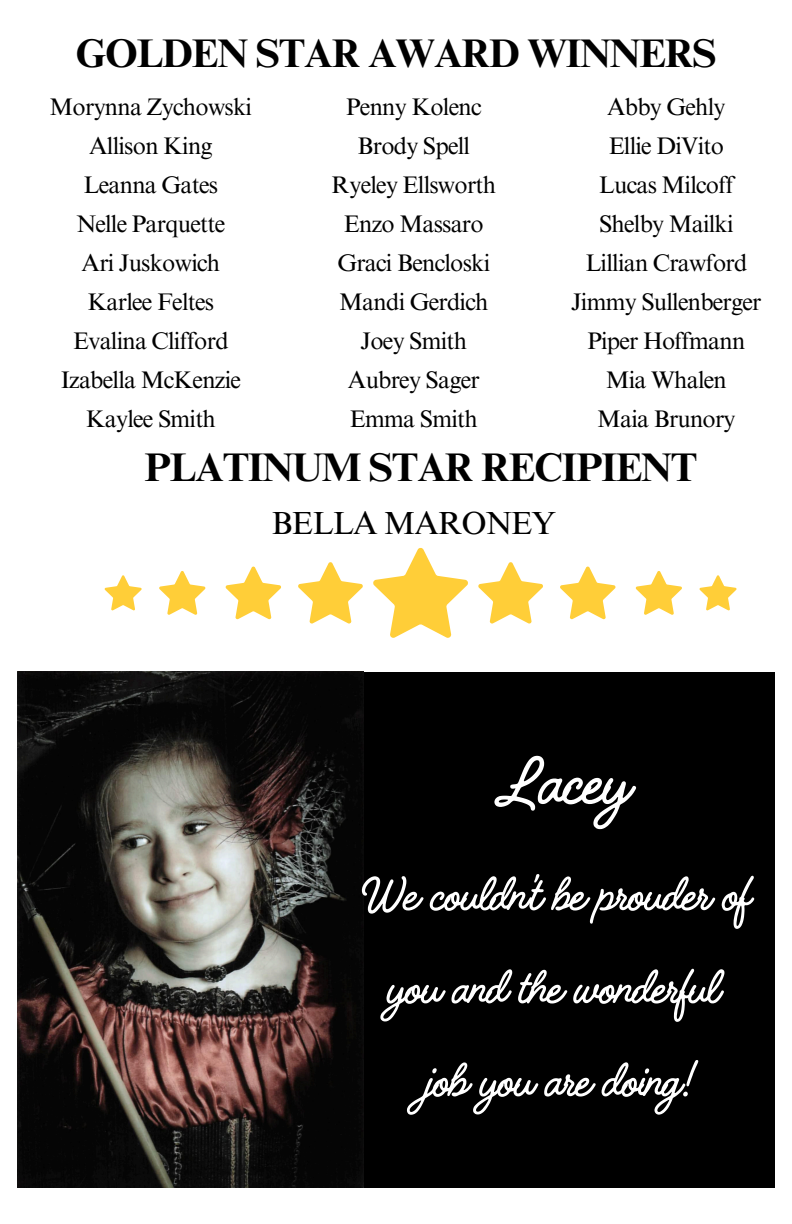
<style>
.page{position:relative;width:792px;height:1224px;background:#fff}
.page>*{position:absolute;margin:0;border:0;box-sizing:border-box;transform-origin:0 0}
.t1{font:77.4px "Handelson Three";letter-spacing:-.03em;color:#fff}
.t2{font:55.4px/93px "Handelson Three";letter-spacing:-.03em;color:#fff;text-align:center}
.t3{font:700 40px "Times NRMT Pro";letter-spacing:-.03em;color:#000}
.t4{font:32px "Times NRMT Pro";letter-spacing:-.03em;color:#000}
.t5{font:24px "Times NRMT Pro";letter-spacing:-.03em;color:#000}
</style>
<div class="page">
<div style="left:17px;top:672px;width:758px;height:515px;background:#000"></div>
<img style="left:17px;top:671px;width:347px;height:516px">
<svg style="left:104px;top:547px;width:633px;height:91px"></svg>
<p class="t3" style="left:75px;top:39px;width:643px">GOLDEN STAR AWARD WINNERS</p>
<p class="t5" style="left:50px;top:98px;width:204px">Morynna Zychowski</p>
<p class="t5" style="left:89px;top:137px;width:125px">Allison King</p>
<p class="t5" style="left:84px;top:176px;width:136px">Leanna Gates</p>
<p class="t5" style="left:76px;top:215px;width:150px">Nelle Parquette</p>
<p class="t5" style="left:82px;top:254px;width:140px">Ari Juskowich</p>
<p class="t5" style="left:88px;top:293px;width:128px">Karlee Feltes</p>
<p class="t5" style="left:73px;top:332px;width:157px">Evalina Clifford</p>
<p class="t5" style="left:61px;top:371px;width:182px">Izabella McKenzie</p>
<p class="t5" style="left:86px;top:410px;width:132px">Kaylee Smith</p>
<p class="t5" style="left:346px;top:98px;width:137px">Penny Kolenc</p>
<p class="t5" style="left:358px;top:137px;width:114px">Brody Spell</p>
<p class="t5" style="left:332px;top:176px;width:166px">Ryeley Ellsworth</p>
<p class="t5" style="left:344px;top:215px;width:141px">Enzo Massaro</p>
<p class="t5" style="left:337px;top:254px;width:154px">Graci Bencloski</p>
<p class="t5" style="left:339px;top:293px;width:151px">Mandi Gerdich</p>
<h2 class="t5" style="left:361px;top:332px;width:108px">Joey Smith</h2>
<h3 class="t5" style="left:348px;top:371px;width:133px">Aubrey Sager</h3>
<p class="t5" style="left:350px;top:410px;width:129px">Emma Smith</p>
<p class="t5" style="left:607px;top:98px;width:120px">Abby Gehly</p>
<p class="t5" style="left:609px;top:137px;width:117px">Ellie DiVito</p>
<p class="t5" style="left:599px;top:176px;width:136px">Lucas Milcoff</p>
<p class="t5" style="left:599px;top:215px;width:136px">Shelby Mailki</p>
<p class="t5" style="left:585px;top:254px;width:163px">Lillian Crawford</p>
<p class="t5" style="left:571px;top:293px;width:192px">Jimmy Sullenberger</p>
<p class="t5" style="left:587px;top:332px;width:159px">Piper Hoffmann</p>
<p class="t5" style="left:606px;top:371px;width:123px">Mia Whalen</p>
<p class="t5" style="left:597px;top:410px;width:140px">Maia Brunory</p>
<p class="t3" style="left:144px;top:452px;width:555px">PLATINUM STAR RECIPIENT</p>
<p class="t4" style="left:272px;top:511px;width:286px">BELLA MARONEY</p>
<p class="t1" style="left:489px;top:741px;width:140px">Lacey</p>
<p class="t2" style="left:355px;top:851px;width:395px">We couldn’t be prouder of you and the wonderful<br>job you are doing!</p>
</div>
